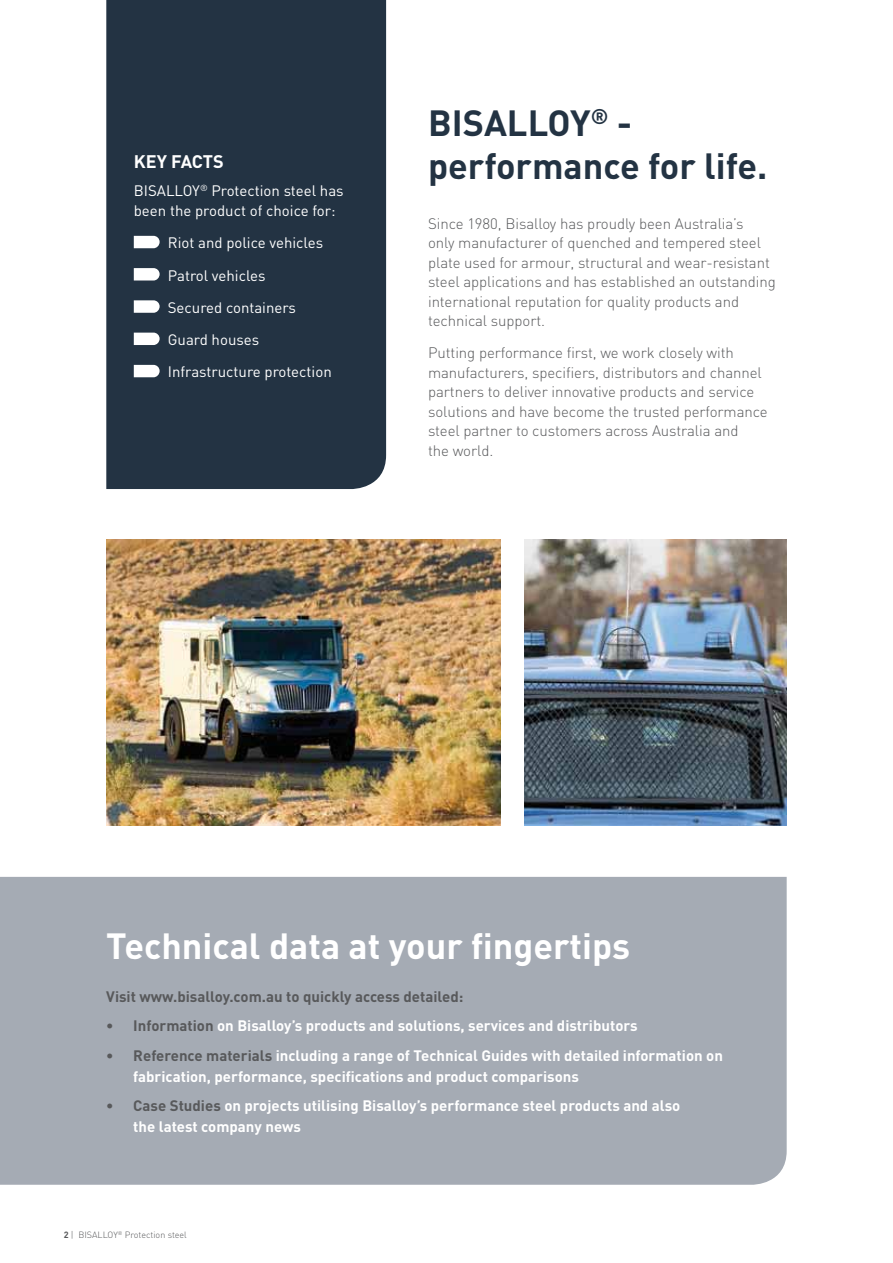
<style>
.page{position:relative;width:893px;height:1263px;background:#fff}
.page>*{position:absolute;margin:0;border:0;box-sizing:border-box;transform-origin:0 0}
.t1{font:700 36px/43.2px "DIN";color:#233343}
.t2{font:700 36px "DIN";color:#fff}
.t3{font:700 18px "DIN";letter-spacing:-.005em;color:#fff}
.t4{font:300 15px/19.5px "DIN";letter-spacing:-.005em;color:#58595b}
.t5{font:700 15px/21px "DIN";color:#fff}
.t6{font:15px/32.2px "DIN";color:#fff}
.t7{font:700 15px "DIN";color:#58595b}
.t8{font:300 9px "DIN";color:#58595b}
.s1{color:#58595b}
.s2{font-weight:700}
</style>
<div class="page">
<div style="left:106px;top:0;width:280px;height:489px;background:#233343"></div>
<svg style="left:134px;top:236px;width:26px;height:12px"></svg>
<svg style="left:134px;top:268px;width:26px;height:12px"></svg>
<svg style="left:134px;top:300px;width:26px;height:13px"></svg>
<svg style="left:134px;top:333px;width:26px;height:12px"></svg>
<svg style="left:134px;top:365px;width:26px;height:12px"></svg>
<img style="left:106px;top:540px;width:395px;height:286px">
<img style="left:524px;top:540px;width:263px;height:286px">
<div style="left:0;top:877px;width:787px;height:308px;background:#a5abb4"></div>
<p class="t3" style="left:134px;top:156px;width:91px">KEY FACTS</p>
<p class="t6" style="left:134px;top:182px;width:211px;line-height:19.5px">BISALLOY<sup>®</sup> Protection steel has been the product of choice for:</p>
<p class="t6" style="left:168px;top:227px;width:165px">Riot and police vehicles<br>Patrol vehicles<br>Secured containers<br>Guard houses<br>Infrastructure protection</p>
<h1 class="t1" style="left:428px;top:106px;width:341px">BISALLOY<sup>®</sup> - performance for life.</h1>
<p class="t4" style="left:428px;top:215px;width:349px">Since 1980, Bisalloy has proudly been Australia’s<br>only manufacturer of quenched and tempered steel plate used for armour, structural and wear-resistant steel applications and has established an outstanding international reputation for quality products and technical support.</p>
<p class="t4" style="left:428px;top:345px;width:341px">Putting performance first, we work closely with manufacturers, specifiers, distributors and channel partners to deliver innovative products and service solutions and have become the trusted performance steel partner to customers across Australia and<br>the world.</p>
<h1 class="t2" style="left:106px;top:934px;width:525px">Technical data at your fingertips</h1>
<p class="t7" style="left:106px;top:991px;width:359px">Visit www.bisalloy.com.au to quickly access detailed:</p>
<p class="t5" style="left:106px;top:1017px;width:533px"><span class="s1">• Information</span> on Bisalloy’s products and solutions, services and distributors</p>
<p class="t5" style="left:133px;top:1046px;width:591px;text-indent:-27px"><span class="s1">• Reference materials</span> including a range of Technical Guides with detailed information on fabrication, performance, specifications and product comparisons</p>
<p class="t5" style="left:133px;top:1097px;width:549px;text-indent:-27px"><span class="s1">• Case Studies</span> on projects utilising Bisalloy’s performance steel products and also the latest company news</p>
<p class="t8" style="left:64px;top:1231px;width:125px"><span class="s2">2</span> | BISALLOY<sup>®</sup> Protection steel</p>
</div>
